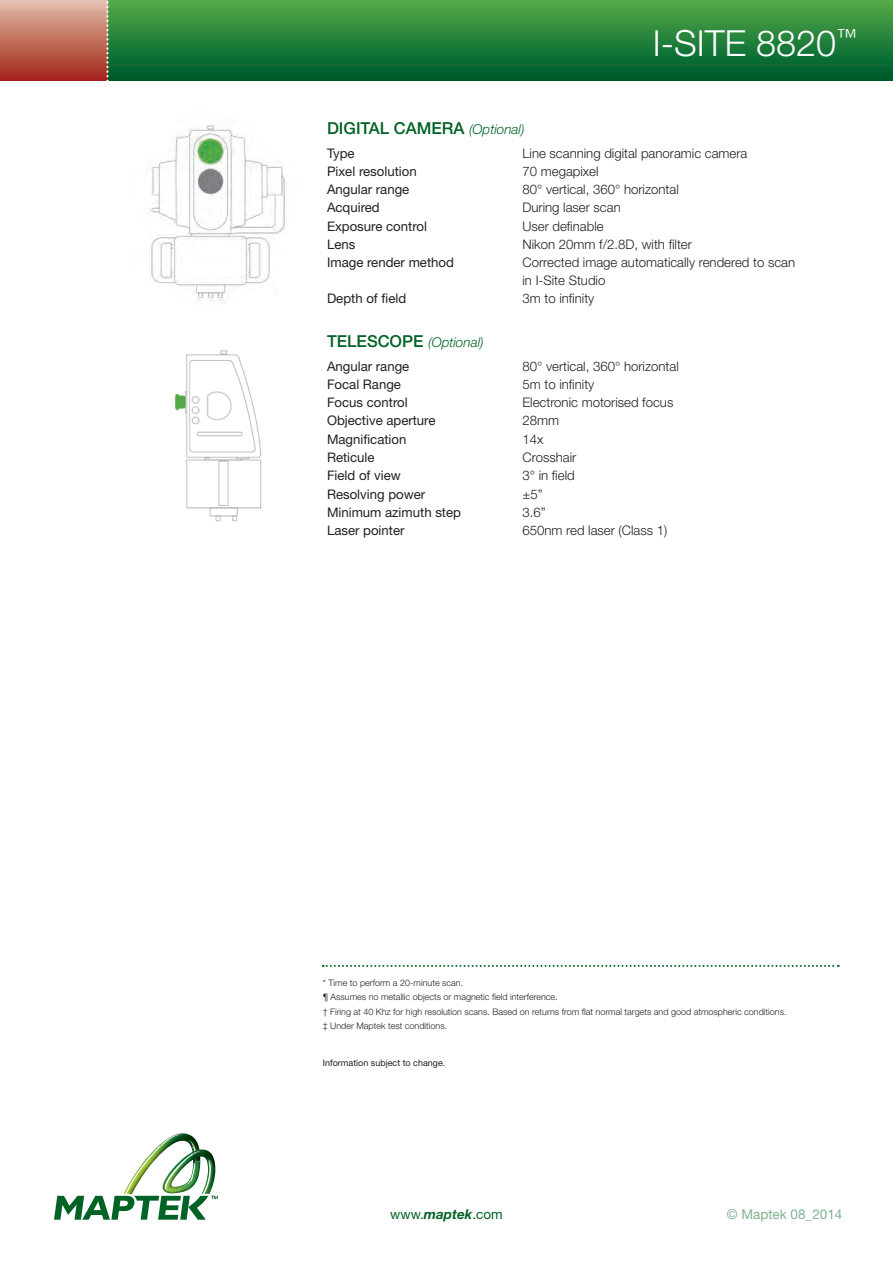
<style>
.page{position:relative;width:893px;height:1263px;background:#fff}
.page>*{position:absolute;margin:0;border:0;box-sizing:border-box;transform-origin:0 0}
.t1{font:300 36px "Helvetica Neue LT Std";color:#fff}
.t2{font:500 16.5px "Helvetica Neue LT Std";color:#006224}
.t3{font:13.5px "Helvetica Neue LT Std";color:#006224}
.t4{font:italic 300 13.5px "Helvetica Neue LT Std";color:#006224}
.t5{font:300 13.2px/17.2px "Helvetica Neue LT Std";color:#231f20}
.t6{font:13.2px "Helvetica Neue LT Std";color:#231f20}
.t7{font:300 9px/14.2px "Helvetica Neue LT Std";color:#231f20}
.t8{font:9px "Helvetica Neue LT Std";color:#231f20}
.s1{font-weight:300;font-style:italic;font-size:13.5px}
.s2{font-weight:500;font-style:normal;font-size:16.5px}
.s3{font-weight:400}
.s4{font-weight:700;font-style:italic}
</style>
<div class="page">
<div style="left:0;top:0;width:893px;height:40px;background:#54aa46"></div>
<div style="left:0;top:1px;width:893px;height:80px;background:linear-gradient(to bottom,#51a848,#00592c)"></div>
<div style="left:0;top:0;width:108px;height:81px;background:linear-gradient(to bottom,#e2bfa9,#a02215)"></div>
<svg style="left:106px;top:0;width:3px;height:81px"></svg>
<svg style="left:54px;top:1133px;width:164px;height:87px"></svg>
<svg style="left:323px;top:965px;width:516px;height:2px"></svg>
<img style="left:149px;top:124px;width:136px;height:178px">
<img style="left:175px;top:350px;width:87px;height:172px">
<h1 class="t1" style="left:653px;top:21px;width:206px">I-SITE 8820<sup>™</sup></h1>
<p class="t2" style="left:327px;top:118px;width:199px">DIGITAL CAMERA <span class="s1">(Optional)</span></p>
<p class="t6" style="left:327px;top:145px;width:29px">Type</p>
<p class="t5" style="left:522px;top:144px;width:226px">Line scanning digital panoramic camera</p>
<p class="t6" style="left:327px;top:163px;width:91px">Pixel resolution</p>
<p class="t5" style="left:522px;top:162px;width:78px">70 megapixel</p>
<p class="t6" style="left:327px;top:182px;width:84px">Angular range</p>
<p class="t5" style="left:522px;top:181px;width:158px">80° vertical, 360° horizontal</p>
<p class="t6" style="left:327px;top:200px;width:54px">Acquired</p>
<p class="t5" style="left:522px;top:199px;width:100px">During laser scan</p>
<p class="t6" style="left:327px;top:218px;width:101px">Exposure control</p>
<p class="t5" style="left:522px;top:217px;width:83px">User definable</p>
<p class="t6" style="left:327px;top:236px;width:30px">Lens</p>
<p class="t5" style="left:522px;top:235px;width:171px">Nikon 20mm f/2.8D, with filter</p>
<p class="t6" style="left:327px;top:255px;width:128px">Image render method</p>
<p class="t5" style="left:522px;top:254px;width:274px">Corrected image automatically rendered to scan in I-Site Studio</p>
<p class="t6" style="left:327px;top:291px;width:81px">Depth of field</p>
<p class="t5" style="left:522px;top:290px;width:73px">3m to infinity</p>
<p class="t4" style="left:327px;top:334px;width:158px"><span class="s2">TELESCOPE</span> (Optional)</p>
<p class="t6" style="left:327px;top:358px;width:84px">Angular range</p>
<p class="t5" style="left:522px;top:357px;width:158px">80° vertical, 360° horizontal</p>
<p class="t6" style="left:327px;top:376px;width:76px">Focal Range</p>
<p class="t5" style="left:522px;top:375px;width:73px">5m to infinity</p>
<p class="t6" style="left:327px;top:395px;width:82px">Focus control</p>
<p class="t5" style="left:522px;top:394px;width:152px">Electronic motorised focus</p>
<p class="t6" style="left:327px;top:413px;width:110px">Objective aperture</p>
<p class="t5" style="left:522px;top:412px;width:38px">28mm</p>
<p class="t6" style="left:327px;top:431px;width:81px">Magnification</p>
<p class="t5" style="left:522px;top:430px;width:23px">14x</p>
<p class="t6" style="left:327px;top:449px;width:49px">Reticule</p>
<p class="t5" style="left:522px;top:448px;width:55px">Crosshair</p>
<p class="t6" style="left:327px;top:468px;width:75px">Field of view</p>
<p class="t5" style="left:522px;top:467px;width:54px">3° in field</p>
<p class="t6" style="left:327px;top:486px;width:100px">Resolving power</p>
<p class="t5" style="left:522px;top:485px;width:22px">±5”</p>
<p class="t6" style="left:327px;top:504px;width:136px">Minimum azimuth step</p>
<p class="t5" style="left:522px;top:503px;width:25px">3.6”</p>
<p class="t6" style="left:327px;top:523px;width:79px">Laser pointer</p>
<p class="t5" style="left:522px;top:522px;width:146px">650nm red laser (Class 1)</p>
<p class="t7" style="left:323px;top:975px;width:465px">* Time to perform a 20-minute scan.<br><span class="s3">¶</span> Assumes no metallic objects or magnetic field interference.<br>† Firing at 40 Khz for high resolution scans. Based on returns from flat normal targets and good atmospheric conditions. ‡ Under Maptek test conditions.</p>
<p class="t8" style="left:323px;top:1057px;width:124px">Information subject to change.</p>
<p class="t3" style="left:390px;top:1206px;width:114px">www.<span class="s4">maptek</span>.com</p>
<p class="t3" style="left:727px;top:1206px;width:117px">© Maptek 08_2014</p>
</div>
